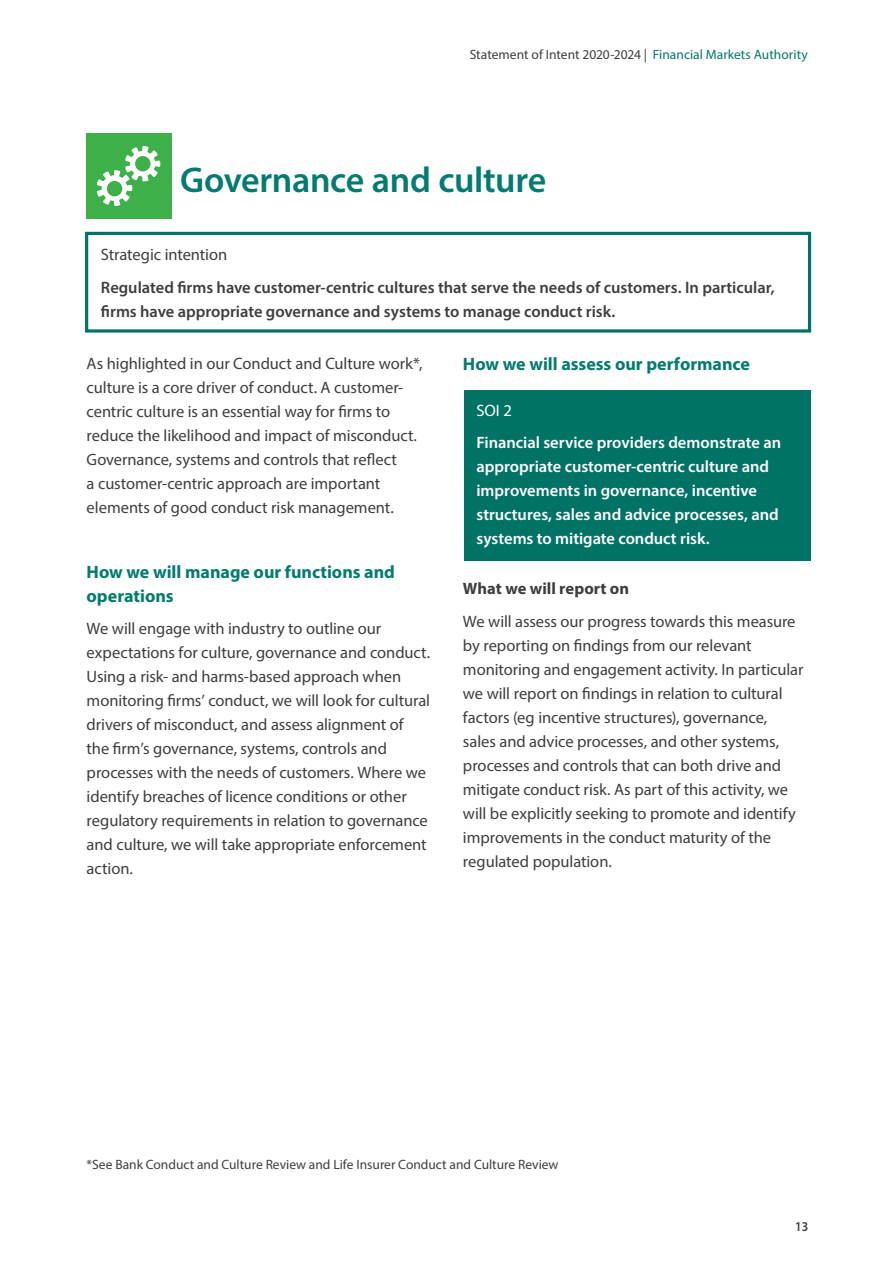
<style>
.page{position:relative;width:893px;height:1263px;background:#fff}
.page>*{position:absolute;margin:0;border:0;box-sizing:border-box;transform-origin:0 0}
.Body_Header_Green{font:600 36px "Myriad Pro";letter-spacing:-.01em;color:#047b70}
.Body_Header_Green-2{font:700 18px/24px "Myriad Pro";color:#047b70}
.Body_Header_Green-3{font:16.5px/24px "Myriad Pro";letter-spacing:-.005em;color:#3e3e3f}
.Body_Header_Green-4{font:600 16.5px/24px "Myriad Pro";letter-spacing:-.005em;color:#fff}
.Body_Header_Green-5{font:600 16.5px/24px "Myriad Pro";letter-spacing:-.005em;color:#3e3e3f}
.Body_Header_Green-6{font:700 16.5px "Myriad Pro";color:#3e3e3f}
.Body_Header_Green-7{font:16.5px "Myriad Pro";color:#fff}
.Table_body_REG_-_9pt{font:13.5px "Myriad Pro";color:#3e3e3f}
.t1{font:600 13.5px "Myriad Pro";color:#3e3e3f;scale:.9 1}
.s1{color:#00776b}
</style>
<div class="page">
<div style="left:85px;top:232px;width:726px;height:101px;border:3px solid #007366"></div>
<div style="left:464px;top:390px;width:346px;height:171px;background:#007366"></div>
<div style="left:87px;top:133px;width:85px;height:85px;background:#3eb049"></div>
<svg style="left:96px;top:146px;width:65px;height:60px"></svg>
<div style="left:108px;top:182px;width:13px;height:13px;background:#3eaf49;border-radius:50%"></div>
<div style="left:107px;top:181px;width:15px;height:15px;border:3px solid #3eb049;border-radius:50%"></div>
<p class="Table_body_REG_-_9pt" style="left:470px;top:46px;width:340px">Statement of Intent 2020-2024 | <span class="s1">Financial Markets Authority</span></p>
<p class="Body_Header_Green" style="left:180px;top:157px;width:368px">Governance and culture</p>
<p class="Body_Header_Green-3" style="left:101px;top:242px;width:128px">Strategic intention</p>
<p class="Body_Header_Green-5" style="left:101px;top:275px;width:675px">Regulated firms have customer-centric cultures that serve the needs of customers. In particular, firms have appropriate governance and systems to manage conduct risk.</p>
<p class="Body_Header_Green-3" style="left:87px;top:351px;width:337px">As highlighted in our Conduct and Culture work*, culture is a core driver of conduct. A customer&shy;centric culture is an essential way for firms to reduce the likelihood and impact of misconduct.<br>Governance, systems and controls that reflect<br>a customer-centric approach are important elements of good conduct risk management.</p>
<p class="Body_Header_Green-2" style="left:87px;top:559px;width:310px">How we will manage our functions and operations</p>
<p class="Body_Header_Green-3" style="left:87px;top:616px;width:345px">We will engage with industry to outline our expectations for culture, governance and conduct.<br>Using a risk- and harms-based approach when monitoring firms’ conduct, we will look for cultural drivers of misconduct, and assess alignment of the firm’s governance, systems, controls and processes with the needs of customers. Where we identify breaches of licence conditions or other regulatory requirements in relation to governance and culture, we will take appropriate enforcement action.</p>
<p class="Body_Header_Green-2" style="left:463px;top:351px;width:289px">How we will assess our performance</p>
<p class="Body_Header_Green-7" style="left:476px;top:400px;width:37px">SOI 2</p>
<p class="Body_Header_Green-4" style="left:476px;top:430px;width:306px">Financial service providers demonstrate an appropriate customer-centric culture and improvements in governance, incentive structures, sales and advice processes, and systems to mitigate conduct risk.</p>
<p class="Body_Header_Green-6" style="left:463px;top:578px;width:168px">What we will report on</p>
<p class="Body_Header_Green-3" style="left:463px;top:609px;width:342px">We will assess our progress towards this measure by reporting on findings from our relevant monitoring and engagement activity. In particular we will report on findings in relation to cultural factors (eg incentive structures), governance, sales and advice processes, and other systems, processes and controls that can both drive and mitigate conduct risk. As part of this activity, we will be explicitly seeking to promote and identify improvements in the conduct maturity of the regulated population.</p>
<p class="Table_body_REG_-_9pt" style="left:87px;top:1156px;width:473px">*See Bank Conduct and Culture Review and Life Insurer Conduct and Culture Review</p>
<p class="t1" style="left:795px;top:1218px;width:16px">13</p>
</div>
